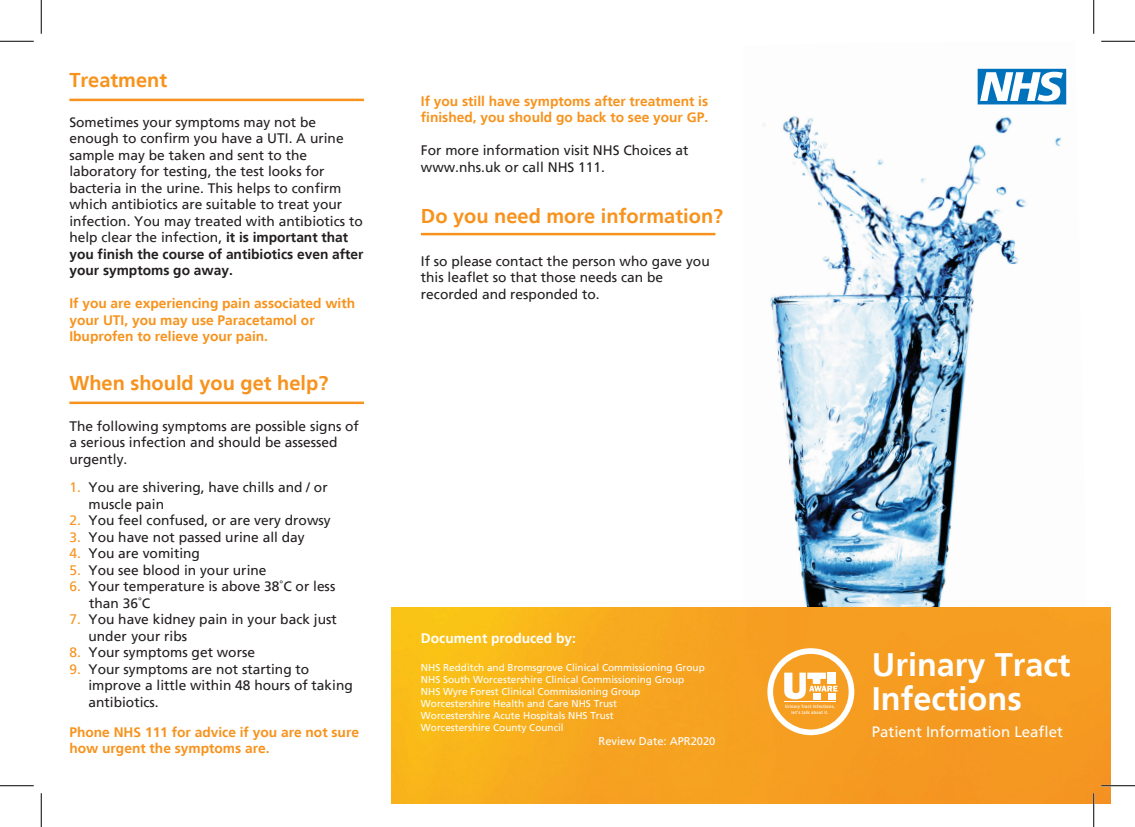
<style>
.page{position:relative;width:1135px;height:827px;background:#fff}
.page>*{position:absolute;margin:0;border:0;box-sizing:border-box;transform-origin:0 0}
.t1{font:700 32.5px "Frutiger";color:#fff}
.t2{font:700 20px "Frutiger";color:#f7931d}
.t3{font:15px "Frutiger";color:#fff}
.t4{font:13.75px/16.5px "Frutiger";color:#231f20}
.t5{font:700 13.75px/16.5px "Frutiger";color:#f7931d}
.t6{font:700 13.75px "Frutiger";color:#fff}
.t7{font:11.12px "Frutiger";color:#fff}
.t8{font:10px/12px "Frutiger";color:#fff}
.t9{font:500 condensed 4.75px/5.8px "Franklin Gothic";letter-spacing:.075em;color:#fff;text-align:center}
.s1{font-weight:700}
.s2{color:#f7931d}
</style>
<div class="page">
<img style="left:763px;top:68px;width:304px;height:539px">
<img style="left:392px;top:607px;width:719px;height:196px">
<hr style="left:69px;top:401px;width:295px;height:3px;background:#f7931d">
<hr style="left:69px;top:99px;width:295px;height:2px;background:#f7931d">
<svg style="left:983px;top:68px;width:84px;height:33px"></svg>
<svg style="left:978px;top:69px;width:88px;height:35px"></svg>
<svg style="left:767px;top:648px;width:87px;height:87px"></svg>
<hr style="left:421px;top:233px;width:294px;height:2px;background:#f7931d">
<hr style="left:0;top:41px;width:34px;height:1px;background:#000">
<hr style="left:1101px;top:41px;width:34px;height:1px;background:#000">
<hr style="left:0;top:785px;width:34px;height:1px;background:#000">
<hr style="left:1101px;top:785px;width:34px;height:1px;background:#000">
<hr style="left:41px;top:0;width:1px;height:34px;background:#000">
<hr style="left:41px;top:793px;width:1px;height:34px;background:#000">
<hr style="left:1093px;top:0;width:1px;height:34px;background:#000">
<hr style="left:1093px;top:793px;width:1px;height:34px;background:#000">
<h2 class="t2" style="left:69px;top:69px;width:99px">Treatment</h2>
<p class="t4" style="left:69px;top:114px;width:296px">Sometimes your symptoms may not be enough to confirm you have a UTI. A urine sample may be taken and sent to the laboratory for testing, the test looks for bacteria in the urine. This helps to confirm which antibiotics are suitable to treat your infection. You may treated with antibiotics to help clear the infection, <span class="s1">it is important that you finish the course of antibiotics even after your symptoms go away.</span></p>
<p class="t5" style="left:69px;top:295px;width:287px">If you are experiencing pain associated with your UTI, you may use Paracetamol or<br>Ibuprofen to relieve your pain.</p>
<h2 class="t2" style="left:69px;top:371px;width:260px">When should you get help?</h2>
<p class="t4" style="left:69px;top:417px;width:291px">The following symptoms are possible signs of a serious infection and should be assessed urgently.</p>
<p class="t4" style="left:88px;top:479px;width:241px;text-indent:-19px"><span class="s2">1.</span> You are shivering, have chills and / or muscle pain</p>
<p class="t4" style="left:69px;top:512px;width:263px"><span class="s2">2.</span> You feel confused, or are very drowsy</p>
<p class="t4" style="left:69px;top:529px;width:237px"><span class="s2">3.</span> You have not passed urine all day</p>
<p class="t4" style="left:69px;top:545px;width:132px"><span class="s2">4.</span> You are vomiting</p>
<p class="t4" style="left:69px;top:562px;width:199px"><span class="s2">5.</span> You see blood in your urine</p>
<p class="t4" style="left:89px;top:578px;width:248px;text-indent:-20px"><span class="s2">6.</span> Your temperature is above 38˚C or less than 36˚C</p>
<p class="t4" style="left:88px;top:611px;width:250px;text-indent:-19px"><span class="s2">7.</span> You have kidney pain in your back just under your ribs</p>
<p class="t4" style="left:69px;top:644px;width:187px"><span class="s2">8.</span> Your symptoms get worse</p>
<p class="t4" style="left:88px;top:661px;width:266px;text-indent:-19px"><span class="s2">9.</span> Your symptoms are not starting to improve a little within 48 hours of taking antibiotics.</p>
<p class="t5" style="left:69px;top:723px;width:291px">Phone NHS 111 for advice if you are not sure how urgent the symptoms are.</p>
<p class="t5" style="left:421px;top:93px;width:289px">If you still have symptoms after treatment is finished, you should go back to see your GP.</p>
<p class="t4" style="left:421px;top:142px;width:269px">For more information visit NHS Choices at www.nhs.uk or call NHS 111.</p>
<h2 class="t2" style="left:421px;top:204px;width:304px">Do you need more information?</h2>
<p class="t4" style="left:421px;top:253px;width:290px">If so please contact the person who gave you this leaflet so that those needs can be recorded and responded to.</p>
<p class="t6" style="left:421px;top:630px;width:157px">Document produced by:</p>
<p class="t8" style="left:421px;top:662px;width:285px">NHS Redditch and Bromsgrove Clinical Commissioning Group NHS South Worcestershire Clinical Commissioning Group NHS Wyre Forest Clinical Commissioning Group Worcestershire Health and Care NHS Trust<br>Worcestershire Acute Hospitals NHS Trust<br>Worcestershire County Council</p>
<p class="t7" style="left:599px;top:734px;width:118px">Review Date: APR2020</p>
<p class="t9" style="left:785px;top:703px;width:51px">Urinary Tract Infections, let’s talk about it.</p>
<h1 class="t1" style="left:872px;top:645px;width:200px">Urinary Tract</h1>
<h1 class="t1" style="left:872px;top:679px;width:151px">Infections</h1>
<p class="t3" style="left:872px;top:723px;width:192px">Patient Information Leaflet</p>
</div>
